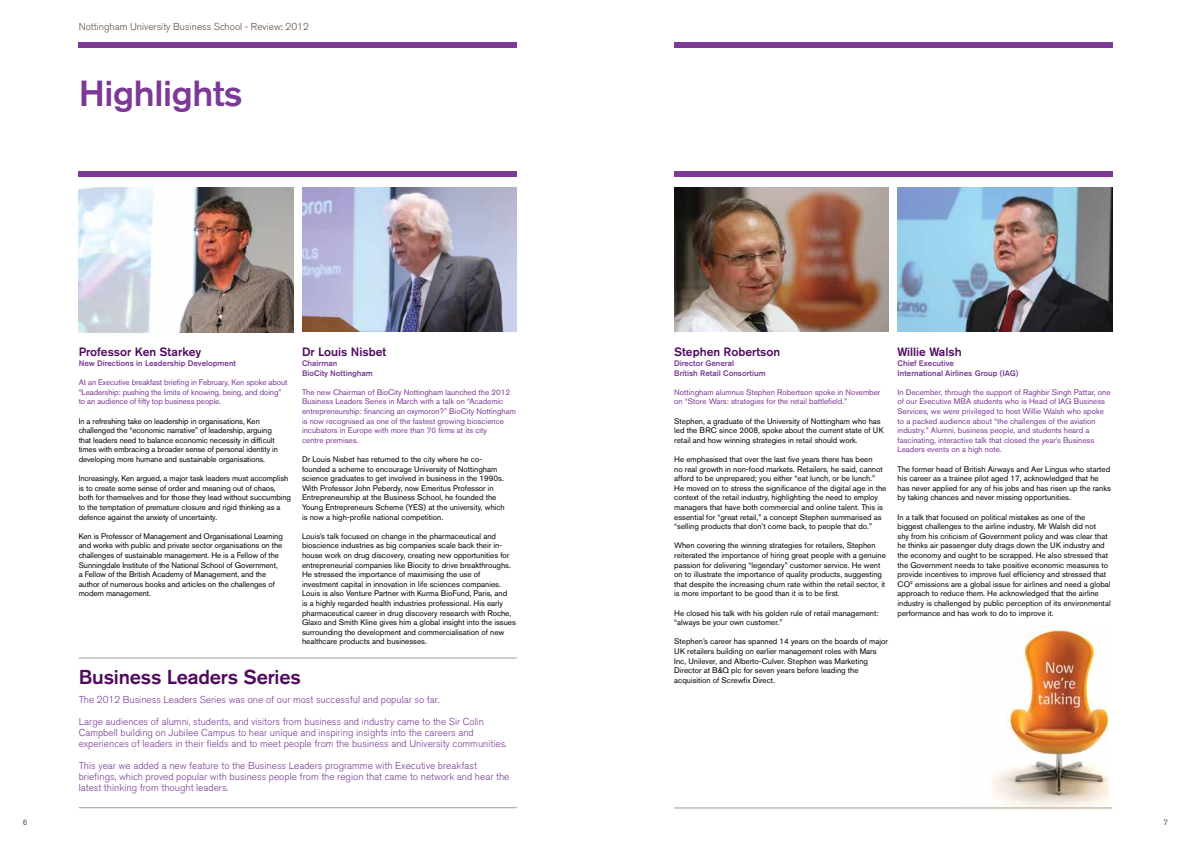
<style>
.page{position:relative;width:1191px;height:842px;background:#fff}
.page>*{position:absolute;margin:0;border:0;box-sizing:border-box;transform-origin:0 0}
.t1{font:500 36px "Akzidenz Grotesk BE";letter-spacing:-.01em;color:#7c3996}
.t2{font:500 20px "Akzidenz Grotesk BE";letter-spacing:-.01em;color:#520a61}
.t3{font:500 12px "Akzidenz Grotesk BE";color:#520a61}
.t4{font:300 10px/11px "Akzidenz Grotesk BE";color:#7c3996}
.t5{font:300 10px "Akzidenz Grotesk BE";color:#604b40}
.t6{font:8px/9.6px "Akzidenz Grotesk BE";color:#000}
.t7{font:8px/9.6px "Akzidenz Grotesk BE";color:#7c3996}
.t8{font:500 8px/9.6px "Akzidenz Grotesk BE";color:#7c3996}
.t9{font:8px "Akzidenz Grotesk BE";color:#604b40}
</style>
<div class="page">
<img style="left:960px;top:626px;width:148px;height:185px">
<hr style="left:674px;top:808px;width:438px;height:1px;background:#ab9a91">
<div style="left:674px;top:43px;width:438px;height:5px;background:#7c3996"></div>
<div style="left:674px;top:171px;width:438px;height:6px;background:#7c3996"></div>
<hr style="left:79px;top:807px;width:438px;height:1px;background:#ab9a91">
<hr style="left:79px;top:658px;width:438px;height:1px;background:#ab9a91">
<div style="left:79px;top:43px;width:438px;height:5px;background:#7c3996"></div>
<img style="left:674px;top:187px;width:215px;height:145px">
<img style="left:79px;top:187px;width:214px;height:145px">
<img style="left:302px;top:187px;width:215px;height:145px">
<img style="left:897px;top:187px;width:215px;height:145px">
<div style="left:79px;top:171px;width:438px;height:6px;background:#7c3996"></div>
<p class="t5" style="left:79px;top:21px;width:232px">Nottingham University Business School - Review: 2012</p>
<h1 class="t1" style="left:79px;top:72px;width:165px">Highlights</h1>
<h3 class="t3" style="left:79px;top:345px;width:124px">Professor Ken Starkey</h3>
<p class="t8" style="left:79px;top:358px;width:159px">New Directions in Leadership Development</p>
<p class="t7" style="left:79px;top:377px;width:210px">At an Executive breakfast briefing in February, Ken spoke about “Leadership: pushing the limits of knowing, being, and doing” to an audience of fifty top business people.</p>
<p class="t6" style="left:79px;top:416px;width:201px">In a refreshing take on leadership in organisations, Ken challenged the “economic narrative” of leadership, arguing that leaders need to balance economic necessity in difficult times with embracing a broader sense of personal identity in developing more humane and sustainable organisations.</p>
<p class="t6" style="left:79px;top:473px;width:214px">Increasingly, Ken argued, a major task leaders must accomplish is to create some sense of order and meaning out of chaos, both for themselves and for those they lead without succumbing to the temptation of premature closure and rigid thinking as a defence against the anxiety of uncertainty.</p>
<p class="t6" style="left:79px;top:531px;width:206px">Ken is Professor of Management and Organisational Learning and works with public and private sector organisations on the challenges of sustainable management. He is a Fellow of the Sunningdale Institute of the National School of Government, a Fellow of the British Academy of Management, and the author of numerous books and articles on the challenges of modern management.</p>
<h3 class="t3" style="left:302px;top:345px;width:86px">Dr Louis Nisbet</h3>
<p class="t8" style="left:302px;top:358px;width:72px">Chairman<br>BioCity Nottingham</p>
<p class="t7" style="left:302px;top:387px;width:215px">The new Chairman of BioCity Nottingham launched the 2012<br>Business Leaders Series in March with a talk on “Academic entrepreneurship: financing an oxymoron?” BioCity Nottingham is now recognised as one of the fastest growing bioscience incubators in Europe with more than 70 firms at its city<br>centre premises.</p>
<p class="t6" style="left:302px;top:454px;width:204px">Dr Louis Nisbet has returned to the city where he co&shy;founded a scheme to encourage University of Nottingham science graduates to get involved in business in the 1990s.<br>With Professor John Peberdy, now Emeritus Professor in Entrepreneurship at the Business School, he founded the Young Entrepreneurs Scheme (YES) at the university, which is now a high-profile national competition.</p>
<p class="t6" style="left:302px;top:531px;width:215px">Louis’s talk focused on change in the pharmaceutical and bioscience industries as big companies scale back their in&shy;house work on drug discovery, creating new opportunities for entrepreneurial companies like Biocity to drive breakthroughs.<br>He stressed the importance of maximising the use of investment capital in innovation in life sciences companies.<br>Louis is also Venture Partner with Kurma BioFund, Paris, and<br>is a highly regarded health industries professional. His early pharmaceutical career in drug discovery research with Roche, Glaxo and Smith Kline gives him a global insight into the issues surrounding the development and commercialisation of new healthcare products and businesses.</p>
<h2 class="t2" style="left:79px;top:664px;width:224px">Business Leaders Series</h2>
<p class="t4" style="left:79px;top:695px;width:362px">The 2012 Business Leaders Series was one of our most successful and popular so far.</p>
<p class="t4" style="left:79px;top:717px;width:430px">Large audiences of alumni, students, and visitors from business and industry came to the Sir Colin<br>Campbell building on Jubilee Campus to hear unique and inspiring insights into the careers and experiences of leaders in their fields and to meet people from the business and University communities.</p>
<p class="t4" style="left:79px;top:761px;width:432px">This year we added a new feature to the Business Leaders programme with Executive breakfast briefings, which proved popular with business people from the region that came to network and hear the latest thinking from thought leaders.</p>
<h3 class="t3" style="left:674px;top:345px;width:107px">Stephen Robertson</h3>
<p class="t8" style="left:674px;top:358px;width:93px">Director General<br>British Retail Consortium</p>
<p class="t7" style="left:674px;top:387px;width:208px">Nottingham alumnus Stephen Robertson spoke in November on “Store Wars: strategies for the retail battlefield.”</p>
<p class="t6" style="left:674px;top:416px;width:211px">Stephen, a graduate of the University of Nottingham who has led the BRC since 2008, spoke about the current state of UK retail and how winning strategies in retail should work.</p>
<p class="t6" style="left:674px;top:454px;width:214px">He emphasised that over the last five years there has been<br>no real growth in non-food markets. Retailers, he said, cannot afford to be unprepared; you either “eat lunch, or be lunch.” He moved on to stress the significance of the digital age in the context of the retail industry, highlighting the need to employ managers that have both commercial and online talent. This is essential for “great retail,” a concept Stephen summarised as “selling products that don’t come back, to people that do.”</p>
<p class="t6" style="left:674px;top:541px;width:213px">When covering the winning strategies for retailers, Stephen reiterated the importance of hiring great people with a genuine passion for delivering “legendary” customer service. He went on to illustrate the importance of quality products, suggesting that despite the increasing churn rate within the retail sector, it is more important to be good than it is to be first.</p>
<p class="t6" style="left:674px;top:608px;width:206px">He closed his talk with his golden rule of retail management: “always be your own customer.”</p>
<p class="t6" style="left:674px;top:637px;width:215px">Stephen’s career has spanned 14 years on the boards of major UK retailers building on earlier management roles with Mars Inc, Unilever, and Alberto-Culver. Stephen was Marketing Director at B&amp;Q plc for seven years before leading the acquisition of Screwfix Direct.</p>
<h3 class="t3" style="left:897px;top:345px;width:66px">Willie Walsh</h3>
<p class="t8" style="left:897px;top:358px;width:122px">Chief Executive<br>International Airlines Group (IAG)</p>
<p class="t7" style="left:897px;top:387px;width:215px">In December, through the support of Raghbir Singh Pattar, one of our Executive MBA students who is Head of IAG Business Services, we were privileged to host Willie Walsh who spoke to a packed audience about “the challenges of the aviation industry.” Alumni, business people, and students heard a fascinating, interactive talk that closed the year’s Business Leaders events on a high note.</p>
<p class="t6" style="left:897px;top:464px;width:215px">The former head of British Airways and Aer Lingus who started his career as a trainee pilot aged 17, acknowledged that he has never applied for any of his jobs and has risen up the ranks by taking chances and never missing opportunities.</p>
<p class="t6" style="left:897px;top:512px;width:215px">In a talk that focused on political mistakes as one of the biggest challenges to the airline industry, Mr Walsh did not<br>shy from his criticism of Government policy and was clear that he thinks air passenger duty drags down the UK industry and the economy and ought to be scrapped. He also stressed that the Government needs to take positive economic measures to provide incentives to improve fuel efficiency and stressed that CO<sup>2</sup> emissions are a global issue for airlines and need a global approach to reduce them. He acknowledged that the airline industry is challenged by public perception of its environmental performance and has work to do to improve it.</p>
<p class="t9" style="left:23px;top:818px;width:6px">6</p>
<p class="t9" style="left:1163px;top:818px;width:6px">7</p>
</div>
